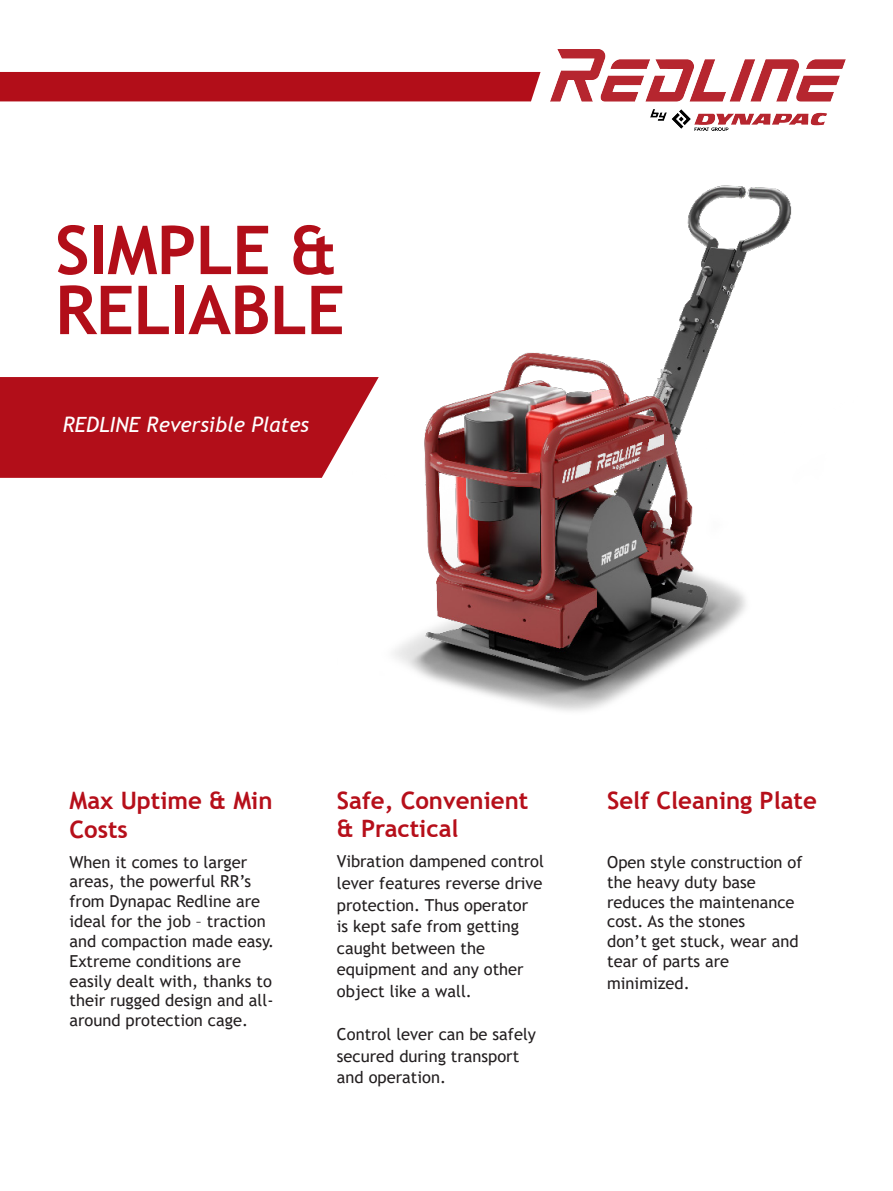
<style>
.page{position:relative;width:893px;height:1191px;background:#fff}
.page>*{position:absolute;margin:0;border:0;box-sizing:border-box;transform-origin:0 0}
._2019-03_Bildrubrik{font:700 67.5px "Trebuchet MS";letter-spacing:-.01em;color:#b20e19}
._2019-03_RÖD_RUBRIK{font:700 24px/28.8px "Trebuchet MS";color:#b60f1a}
.t1{font:italic 21px "Trebuchet MS";color:#fff}
._2019-03_Brödtext{font:16.5px/21.6px "Trebuchet MS";color:#231f20}
._2019-03_RÖD_RUBRIK-2{font:16.5px/19.8px "Trebuchet MS";color:#231f20}
</style>
<div class="page">
<img style="left:551px;top:50px;width:295px;height:81px">
<div style="left:0;top:72px;width:541px;height:29px;background:#b20e19"></div>
<div style="left:0;top:377px;width:338px;height:101px;background:#b20e19"></div>
<img style="left:338px;top:185px;width:454px;height:526px">
<p class="_2019-03_Bildrubrik" style="left:55px;top:208px;width:284px">SIMPLE &amp;</p>
<p class="_2019-03_Bildrubrik" style="left:55px;top:268px;width:291px">RELIABLE</p>
<p class="t1" style="left:63px;top:412px;width:248px">REDLINE Reversible Plates</p>
<p class="_2019-03_RÖD_RUBRIK" style="left:70px;top:786px;width:205px">Max Uptime &amp; Min<br>Costs</p>
<p class="_2019-03_Brödtext" style="left:70px;top:851px;width:179px">When it comes to larger</p>
<p class="_2019-03_Brödtext" style="left:70px;top:870px;width:183px">areas, the powerful RR’s</p>
<p class="_2019-03_Brödtext" style="left:70px;top:891px;width:206px;line-height:19.8px">from Dynapac Redline are ideal for the job – traction and compaction made easy.</p>
<p class="_2019-03_Brödtext" style="left:70px;top:950px;width:173px">Extreme conditions are</p>
<p class="_2019-03_Brödtext" style="left:70px;top:969px;width:204px">easily dealt with, thanks to</p>
<p class="_2019-03_Brödtext" style="left:70px;top:990px;width:205px;line-height:19.8px">their rugged design and all&shy;around protection cage.</p>
<p class="_2019-03_RÖD_RUBRIK" style="left:337px;top:786px;width:193px">Safe, Convenient &amp; Practical</p>
<p class="_2019-03_Brödtext" style="left:337px;top:850px;width:209px">Vibration dampened control lever features reverse drive protection. Thus operator<br>is kept safe from getting caught between the</p>
<p class="_2019-03_Brödtext" style="left:337px;top:958px;width:188px">equipment and any other object like a wall.</p>
<p class="_2019-03_Brödtext" style="left:337px;top:1023px;width:201px">Control lever can be safely secured during transport and operation.</p>
<p class="_2019-03_RÖD_RUBRIK" style="left:607px;top:786px;width:211px">Self Cleaning Plate</p>
<p class="_2019-03_RÖD_RUBRIK-2" style="left:607px;top:852px;width:197px">Open style construction of the heavy duty base</p>
<p class="_2019-03_Brödtext" style="left:607px;top:891px;width:189px;line-height:19.8px">reduces the maintenance cost. As the stones</p>
<p class="_2019-03_Brödtext" style="left:607px;top:931px;width:193px;line-height:19.8px">don’t get stuck, wear and tear of parts are</p>
<p class="_2019-03_Brödtext" style="left:607px;top:972px;width:84px">minimized.</p>
</div>
